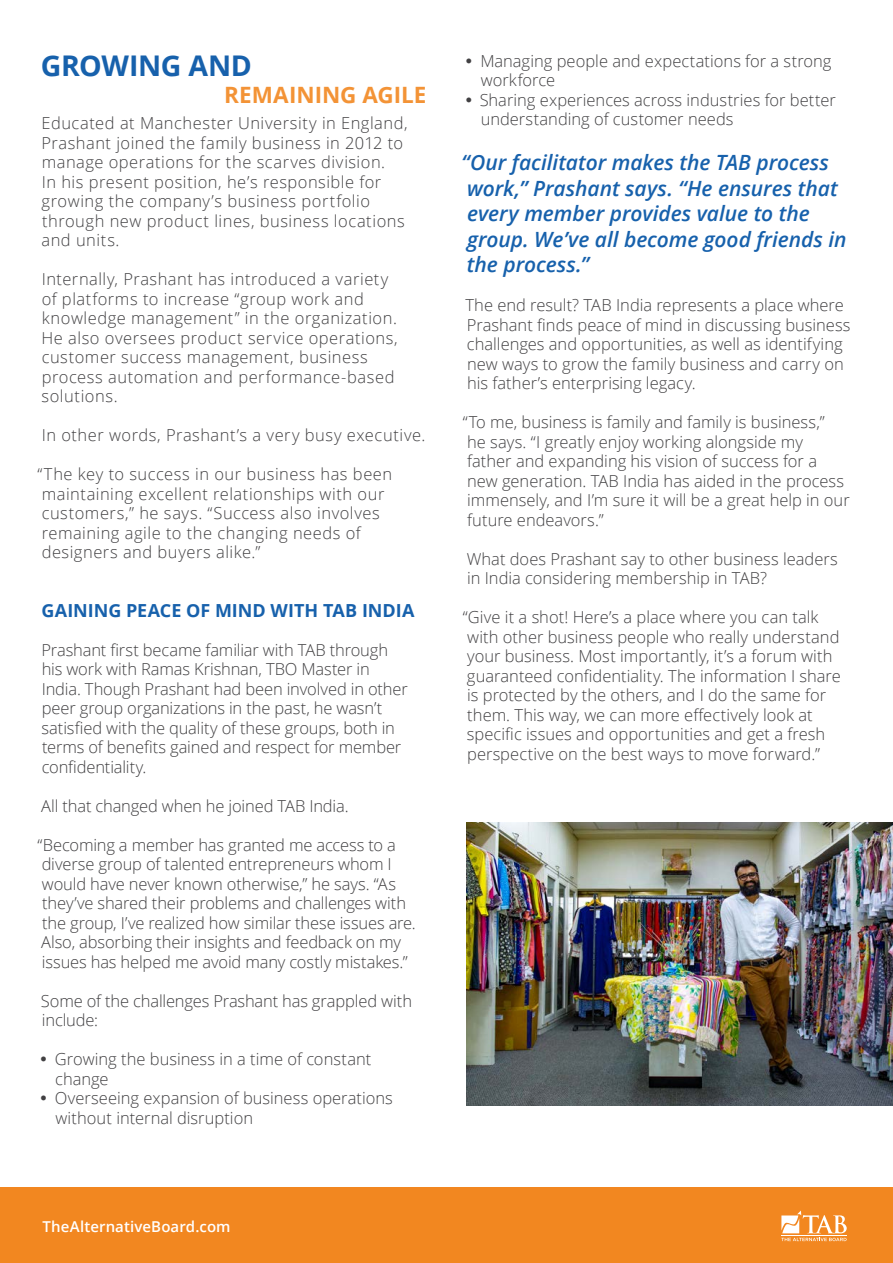
<style>
.page{position:relative;width:893px;height:1263px;background:#fff}
.page>*{position:absolute;margin:0;border:0;box-sizing:border-box;transform-origin:0 0}
.t1{font:700 28.5px "Open Sans";letter-spacing:-.015em;color:#1761ac}
.t2{font:700 22.5px "Open Sans";letter-spacing:-.005em;color:#f39336}
.t3{font:italic 600 21px/25.5px "Open Sans";letter-spacing:-.005em;color:#1761ac}
.t4{font:700 18px "Open Sans";letter-spacing:-.005em;color:#1761ac}
.t5{font:300 16.5px/19.5px "Open Sans";color:#414042}
.t6{font:300 16.5px/19.5px "Open Sans";letter-spacing:.03em;color:#414042}
.t7{font:600 15px "Open Sans";letter-spacing:.005em;color:#fff}
</style>
<div class="page">
<div style="left:0;top:1187px;width:893px;height:76px;background:#f28720"></div>
<svg style="left:781px;top:1210px;width:66px;height:31px"></svg>
<img style="left:467px;top:822px;width:426px;height:284px">
<p class="t1" style="left:41px;top:45px;width:212px">GROWING AND</p>
<p class="t2" style="left:224px;top:79px;width:204px">REMAINING AGILE</p>
<p class="t6" style="left:41px;top:113px;width:368px">Educated at Manchester University in England, Prashant joined the family business in 2012 to manage operations for the scarves division.<br>In his present position, he’s responsible for growing the company’s business portfolio through new product lines, business locations and units.</p>
<p class="t6" style="left:42px;top:269px;width:358px">Internally, Prashant has introduced a variety of platforms to increase “group work and knowledge management” in the organization.<br>He also oversees product service operations, customer success management, business process automation and performance-based solutions.</p>
<p class="t6" style="left:42px;top:425px;width:385px">In other words, Prashant’s a very busy executive.</p>
<p class="t6" style="left:38px;top:464px;width:356px">“The key to success in our business has been maintaining excellent relationships with our customers,” he says. “Success also involves remaining agile to the changing needs of designers and buyers alike.”</p>
<p class="t4" style="left:41px;top:597px;width:375px">GAINING PEACE OF MIND WITH TAB INDIA</p>
<p class="t5" style="left:42px;top:639px;width:368px">Prashant first became familiar with TAB through his work with Ramas Krishnan, TBO Master in India. Though Prashant had been involved in other peer group organizations in the past, he wasn’t satisfied with the quality of these groups, both in terms of benefits gained and respect for member confidentiality.</p>
<p class="t5" style="left:41px;top:795px;width:309px">All that changed when he joined TAB India.</p>
<p class="t5" style="left:38px;top:834px;width:380px">“Becoming a member has granted me access to a diverse group of talented entrepreneurs whom I would have never known otherwise,” he says. “As they’ve shared their problems and challenges with the group, I’ve realized how similar these issues are.<br>Also, absorbing their insights and feedback on my issues has helped me avoid many costly mistakes.”</p>
<p class="t5" style="left:41px;top:990px;width:373px">Some of the challenges Prashant has grappled with include:</p>
<p class="t5" style="left:55px;top:1049px;width:318px">Growing the business in a time of constant change</p>
<p class="t5" style="left:55px;top:1088px;width:340px">Overseeing expansion of business operations without internal disruption</p>
<p class="t7" style="left:43px;top:1216px;width:190px">TheAlternativeBoard.com</p>
<p class="t5" style="left:480px;top:50px;width:353px">Managing people and expectations for a strong workforce</p>
<p class="t5" style="left:480px;top:89px;width:358px">Sharing experiences across industries for better understanding of customer needs</p>
<p class="t3" style="left:462px;top:149px;width:386px">“Our facilitator makes the TAB process work,” Prashant says. “He ensures that every member provides value to the group. We’ve all become good friends in the process.”</p>
<p class="t5" style="left:465px;top:295px;width:387px">The end result? TAB India represents a place where Prashant finds peace of mind in discussing business challenges and opportunities, as well as identifying new ways to grow the family business and carry on his father’s enterprising legacy.</p>
<p class="t5" style="left:463px;top:412px;width:388px">“To me, business is family and family is business,”<br>he says. “I greatly enjoy working alongside my<br>father and expanding his vision of success for a<br>new generation. TAB India has aided in the process immensely, and I’m sure it will be a great help in our future endeavors.”</p>
<p class="t5" style="left:467px;top:548px;width:373px">What does Prashant say to other business leaders in India considering membership in TAB?</p>
<p class="t5" style="left:463px;top:607px;width:380px">“Give it a shot! Here’s a place where you can talk with other business people who really understand your business. Most importantly, it’s a forum with guaranteed confidentiality. The information I share is protected by the others, and I do the same for them. This way, we can more effectively look at specific issues and opportunities and get a fresh perspective on the best ways to move forward.”</p>
</div>
